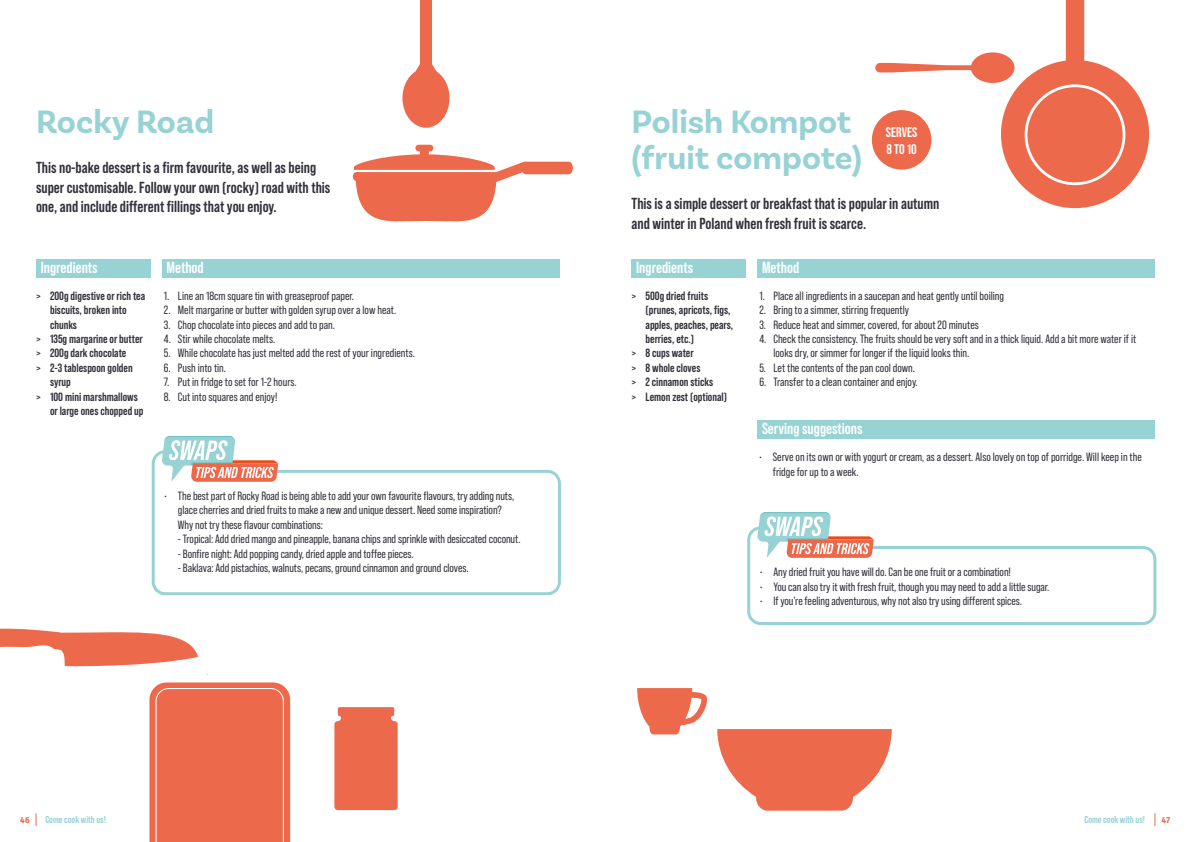
<style>
.page{position:relative;width:1191px;height:842px;background:#fff}
.page>*{position:absolute;margin:0;border:0;box-sizing:border-box;transform-origin:0 0}
.t1{font:700 34px "Basic Sans";color:#97d2d4}
.t2{font:700 16px "Bebas Neue Pro";color:#32323c}
.t3{font:700 16px "Bebas Neue Pro";color:#fff}
.t4{font:700 14px "Bebas Neue Pro";color:#fff}
.t5{font:12px "Bebas Neue Pro";color:#32323c}
.t6{font:700 12px "Bebas Neue Pro";color:#32323c}
.t7{font:700 10px "Bebas Neue Pro";color:#97d2d4}
.t8{font:700 9px "Signika Negative";color:#ed694b}
</style>
<div class="page">
<svg style="left:35px;top:813px;width:2px;height:13px"></svg>
<svg style="left:1154px;top:813px;width:1px;height:13px"></svg>
<svg style="left:151px;top:450px;width:410px;height:146px"></svg>
<svg style="left:162px;top:436px;width:116px;height:46px"></svg>
<div style="left:36px;top:259px;width:114px;height:19px;background:#97d2d4"></div>
<div style="left:162px;top:259px;width:397px;height:19px;background:#97d2d4"></div>
<div style="left:149px;top:682px;width:141px;height:160px;background:#ed694b"></div>
<svg style="left:353px;top:145px;width:220px;height:77px"></svg>
<svg style="left:402px;top:0;width:47px;height:128px"></svg>
<svg style="left:0;top:628px;width:198px;height:38px"></svg>
<div style="left:334px;top:707px;width:64px;height:103px;background:#ed694b"></div>
<svg style="left:747px;top:527px;width:410px;height:98px"></svg>
<svg style="left:757px;top:512px;width:116px;height:46px"></svg>
<div style="left:631px;top:259px;width:115px;height:19px;background:#97d2d4"></div>
<div style="left:757px;top:259px;width:398px;height:19px;background:#97d2d4"></div>
<svg style="left:637px;top:688px;width:254px;height:123px"></svg>
<div style="left:757px;top:420px;width:398px;height:18px;background:#97d2d4"></div>
<svg style="left:875px;top:0;width:274px;height:208px"></svg>
<div style="left:1027px;top:87px;width:95px;height:95px;background:#ed694b;border-radius:50%"></div>
<p class="t1" style="left:36px;top:101px;width:180px">Rocky Road</p>
<p class="t2" style="left:36px;top:159px;width:282px">This no-bake dessert is a firm favourite, as well as being</p>
<p class="t2" style="left:36px;top:178px;width:296px">super customisable. Follow your own (rocky) road with this</p>
<p class="t2" style="left:36px;top:197px;width:242px">one, and include different fillings that you enjoy.</p>
<p class="t3" style="left:41px;top:258px;width:59px">Ingredients</p>
<p class="t3" style="left:166px;top:258px;width:39px">Method</p>
<p class="t6" style="left:36px;top:289px;width:111px">&gt; 200g digestive or rich tea</p>
<p class="t6" style="left:50px;top:303px;width:78px">biscuits, broken into</p>
<p class="t6" style="left:50px;top:317px;width:29px">chunks</p>
<p class="t6" style="left:36px;top:332px;width:108px">&gt; 135g margarine or butter</p>
<p class="t6" style="left:36px;top:346px;width:92px">&gt; 200g dark chocolate</p>
<p class="t6" style="left:36px;top:361px;width:98px">&gt; 2-3 tablespoon golden</p>
<p class="t6" style="left:50px;top:375px;width:22px">syrup</p>
<p class="t6" style="left:36px;top:389px;width:103px">&gt; 100 mini marshmallows</p>
<p class="t6" style="left:50px;top:404px;width:95px">or large ones chopped up</p>
<p class="t5" style="left:164px;top:289px;width:192px">1. Line an 18cm square tin with greaseproof paper.</p>
<p class="t5" style="left:164px;top:303px;width:234px">2. Melt margarine or butter with golden syrup over a low heat.</p>
<p class="t5" style="left:164px;top:318px;width:173px">3. Chop chocolate into pieces and add to pan.</p>
<p class="t5" style="left:164px;top:332px;width:113px">4. Stir while chocolate melts.</p>
<p class="t5" style="left:164px;top:346px;width:253px">5. While chocolate has just melted add the rest of your ingredients.</p>
<p class="t5" style="left:164px;top:361px;width:64px">6. Push into tin.</p>
<p class="t5" style="left:164px;top:375px;width:134px">7. Put in fridge to set for 1-2 hours.</p>
<p class="t5" style="left:164px;top:390px;width:115px">8. Cut into squares and enjoy!</p>
<p class="t5" style="left:164px;top:489px;width:352px">• The best part of Rocky Road is being able to add your own favourite flavours, try adding nuts,</p>
<p class="t5" style="left:178px;top:503px;width:325px">glace cherries and dried fruits to make a new and unique dessert. Need some inspiration?</p>
<p class="t5" style="left:178px;top:518px;width:146px">Why not try these flavour combinations:</p>
<p class="t5" style="left:178px;top:532px;width:344px">- Tropical: Add dried mango and pineapple, banana chips and sprinkle with desiccated coconut.</p>
<p class="t5" style="left:178px;top:547px;width:237px">- Bonfire night: Add popping candy, dried apple and toffee pieces.</p>
<p class="t5" style="left:178px;top:561px;width:292px">- Baklava: Add pistachios, walnuts, pecans, ground cinnamon and ground cloves.</p>
<p class="t1" style="left:631px;top:101px;width:221px">Polish Kompot</p>
<p class="t1" style="left:631px;top:137px;width:232px">(fruit compote)</p>
<p class="t2" style="left:631px;top:195px;width:309px">This is a simple dessert or breakfast that is popular in autumn</p>
<p class="t2" style="left:631px;top:214px;width:236px">and winter in Poland when fresh fruit is scarce.</p>
<p class="t4" style="left:886px;top:124px;width:33px">SERVES</p>
<p class="t4" style="left:886px;top:141px;width:32px">8 TO 10</p>
<p class="t3" style="left:636px;top:258px;width:59px">Ingredients</p>
<p class="t3" style="left:762px;top:258px;width:39px">Method</p>
<p class="t6" style="left:631px;top:289px;width:78px">&gt; 500g dried fruits</p>
<p class="t6" style="left:645px;top:303px;width:87px">(prunes, apricots, figs,</p>
<p class="t6" style="left:645px;top:317px;width:89px">apples, peaches, pears,</p>
<p class="t6" style="left:645px;top:332px;width:50px">berries, etc.)</p>
<p class="t6" style="left:631px;top:346px;width:64px">&gt; 8 cups water</p>
<p class="t6" style="left:631px;top:361px;width:70px">&gt; 8 whole cloves</p>
<p class="t6" style="left:631px;top:375px;width:83px">&gt; 2 cinnamon sticks</p>
<p class="t6" style="left:631px;top:389px;width:97px">&gt; Lemon zest (optional)</p>
<p class="t5" style="left:759px;top:289px;width:246px">1. Place all ingredients in a saucepan and heat gently until boiling</p>
<p class="t5" style="left:759px;top:303px;width:151px">2. Bring to a simmer, stirring frequently</p>
<p class="t5" style="left:759px;top:318px;width:221px">3. Reduce heat and simmer, covered, for about 20 minutes</p>
<p class="t5" style="left:759px;top:332px;width:378px">4. Check the consistency. The fruits should be very soft and in a thick liquid. Add a bit more water if it</p>
<p class="t5" style="left:773px;top:346px;width:197px">looks dry, or simmer for longer if the liquid looks thin.</p>
<p class="t5" style="left:759px;top:361px;width:157px">5. Let the contents of the pan cool down.</p>
<p class="t5" style="left:759px;top:375px;width:160px">6. Transfer to a clean container and enjoy.</p>
<p class="t3" style="left:762px;top:419px;width:102px">Serving suggestions</p>
<p class="t5" style="left:759px;top:450px;width:384px">• Serve on its own or with yogurt or cream, as a dessert. Also lovely on top of porridge. Will keep in the</p>
<p class="t5" style="left:773px;top:465px;width:87px">fridge for up to a week.</p>
<p class="t5" style="left:759px;top:565px;width:253px">• Any dried fruit you have will do. Can be one fruit or a combination!</p>
<p class="t5" style="left:759px;top:580px;width:291px">• You can also try it with fresh fruit, though you may need to add a little sugar.</p>
<p class="t5" style="left:759px;top:594px;width:264px">• If you’re feeling adventurous, why not also try using different spices.</p>
<p class="t8" style="left:20px;top:814px;width:11px">46</p>
<p class="t7" style="left:45px;top:814px;width:62px">Come cook with us!</p>
<p class="t7" style="left:1084px;top:814px;width:62px">Come cook with us!</p>
<p class="t8" style="left:1161px;top:814px;width:11px">47</p>
</div>
